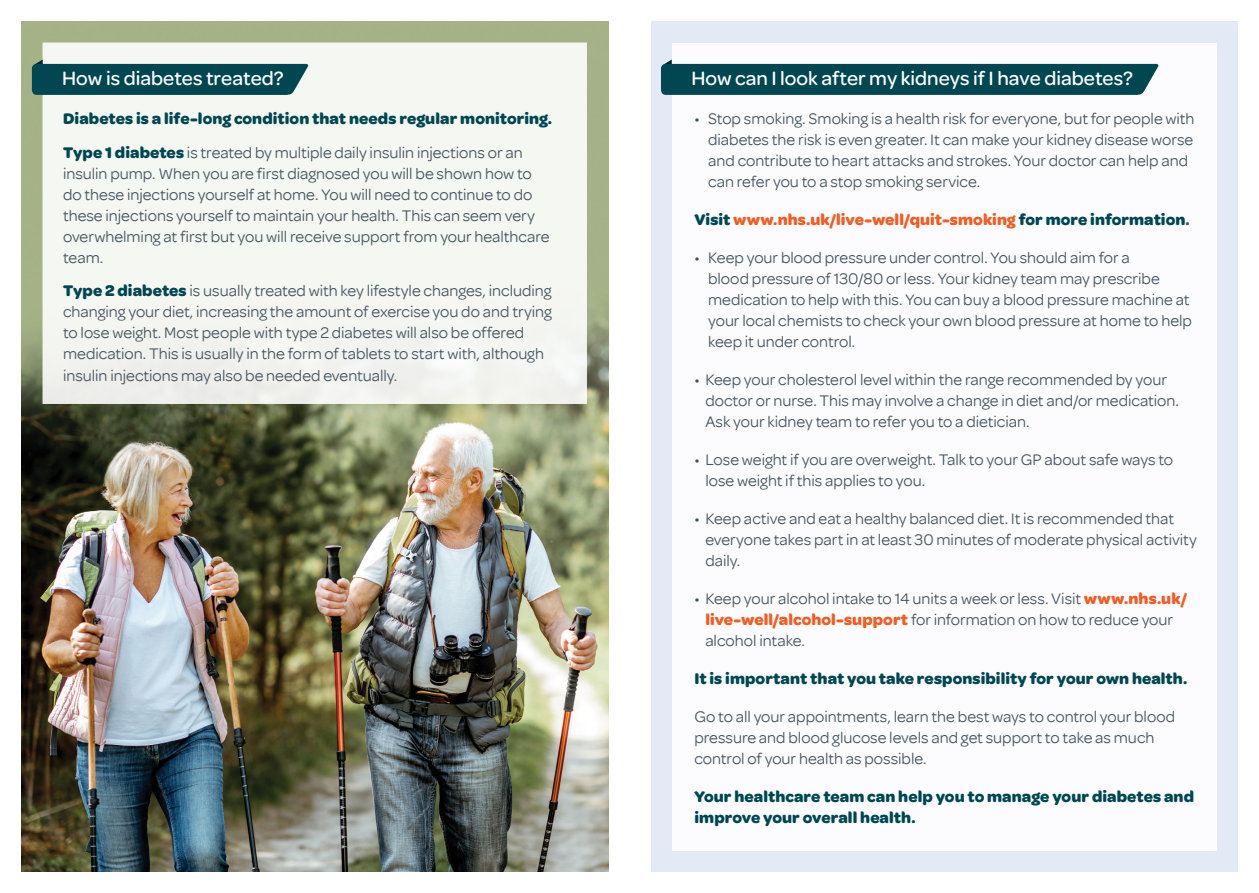
<style>
.page{position:relative;width:1259px;height:893px;background:#fff}
.page>*{position:absolute;margin:0;border:0;box-sizing:border-box;transform-origin:0 0}
.t1{font:500 20.55px "Omnes";color:#fff}
.t2{font:16.5px/21px "Omnes";color:#455560}
.t3{font:700 16.5px/21px "Omnes";letter-spacing:.005em;color:#004751}
.t4{font:700 16.5px "Omnes";letter-spacing:.005em;color:#f15d22}
.s1{font-weight:400;color:#455560}
.s2{font-weight:700;color:#004751}
.s3{color:#004751}
.s4{color:#455560}
.s5{font-weight:700;color:#f15d22}
</style>
<div class="page">
<div style="left:651px;top:21px;width:586px;height:851px;background:#e4e9f6"></div>
<div style="left:672px;top:43px;width:544px;height:807px;background:#fff"></div>
<img style="left:21px;top:21px;width:587px;height:851px">
<div style="left:43px;top:43px;width:544px;height:361px;background:#f5f7f2"></div>
<svg style="left:32px;top:60px;width:277px;height:35px;background:#225f67"></svg>
<svg style="left:661px;top:60px;width:498px;height:35px;background:#205e67"></svg>
<p class="t1" style="left:62px;top:67px;width:223px">How is diabetes treated?</p>
<p class="t1" style="left:691px;top:67px;width:443px">How can I look after my kidneys if I have diabetes?</p>
<p class="t3" style="left:63px;top:102px;width:491px;line-height:33.8px">Diabetes is a life-long condition that needs regular monitoring.<br>Type 1 diabetes <span class="s1">is treated by multiple daily insulin injections or an</span></p>
<p class="t2" style="left:63px;top:163px;width:488px">insulin pump. When you are first diagnosed you will be shown how to do these injections yourself at home. You will need to continue to do these injections yourself to maintain your health. This can seem very overwhelming at first but you will receive support from your healthcare team.</p>
<p class="t2" style="left:63px;top:280px;width:490px"><span class="s2">Type 2 diabetes</span> is usually treated with key lifestyle changes, including changing your diet, increasing the amount of exercise you do and trying to lose weight. Most people with type 2 diabetes will also be offered medication. This is usually in the form of tablets to start with, although insulin injections may also be needed eventually.</p>
<p class="t2" style="left:708px;top:108px;width:488px;text-indent:-14px">• Stop smoking. Smoking is a health risk for everyone, but for people with diabetes the risk is even greater. It can make your kidney disease worse and contribute to heart attacks and strokes. Your doctor can help and can refer you to a stop smoking service.</p>
<p class="t4" style="left:694px;top:210px;width:497px"><span class="s3">Visit</span> www.nhs.uk/live-well/quit-smoking <span class="s3">for more information</span><span class="s4">.</span></p>
<p class="t2" style="left:708px;top:247px;width:485px;text-indent:-14px">• Keep your blood pressure under control. You should aim for a<br>blood pressure of 130/80 or less. Your kidney team may prescribe medication to help with this. You can buy a blood pressure machine at your local chemists to check your own blood pressure at home to help keep it under control.</p>
<p class="t2" style="left:705px;top:369px;width:475px;text-indent:-11px">• Keep your cholesterol level within the range recommended by your doctor or nurse. This may involve a change in diet and/or medication.<br>Ask your kidney team to refer you to a dietician.</p>
<p class="t2" style="left:705px;top:449px;width:469px;text-indent:-11px">• Lose weight if you are overweight. Talk to your GP about safe ways to lose weight if this applies to you.</p>
<p class="t2" style="left:705px;top:508px;width:493px;text-indent:-11px">• Keep active and eat a healthy balanced diet. It is recommended that everyone takes part in at least 30 minutes of moderate physical activity daily.</p>
<p class="t2" style="left:705px;top:588px;width:483px;text-indent:-11px">• Keep your alcohol intake to 14 units a week or less. Visit <span class="s5">www.nhs.uk/ live-well/alcohol-support</span> for information on how to reduce your alcohol intake.</p>
<p class="t3" style="left:694px;top:668px;width:494px">It is important that you take responsibility for your own health.</p>
<p class="t2" style="left:694px;top:706px;width:482px">Go to all your appointments, learn the best ways to control your blood pressure and blood glucose levels and get support to take as much control of your health as possible.</p>
<p class="t3" style="left:694px;top:786px;width:501px">Your healthcare team can help you to manage your diabetes and improve your overall health.</p>
</div>
